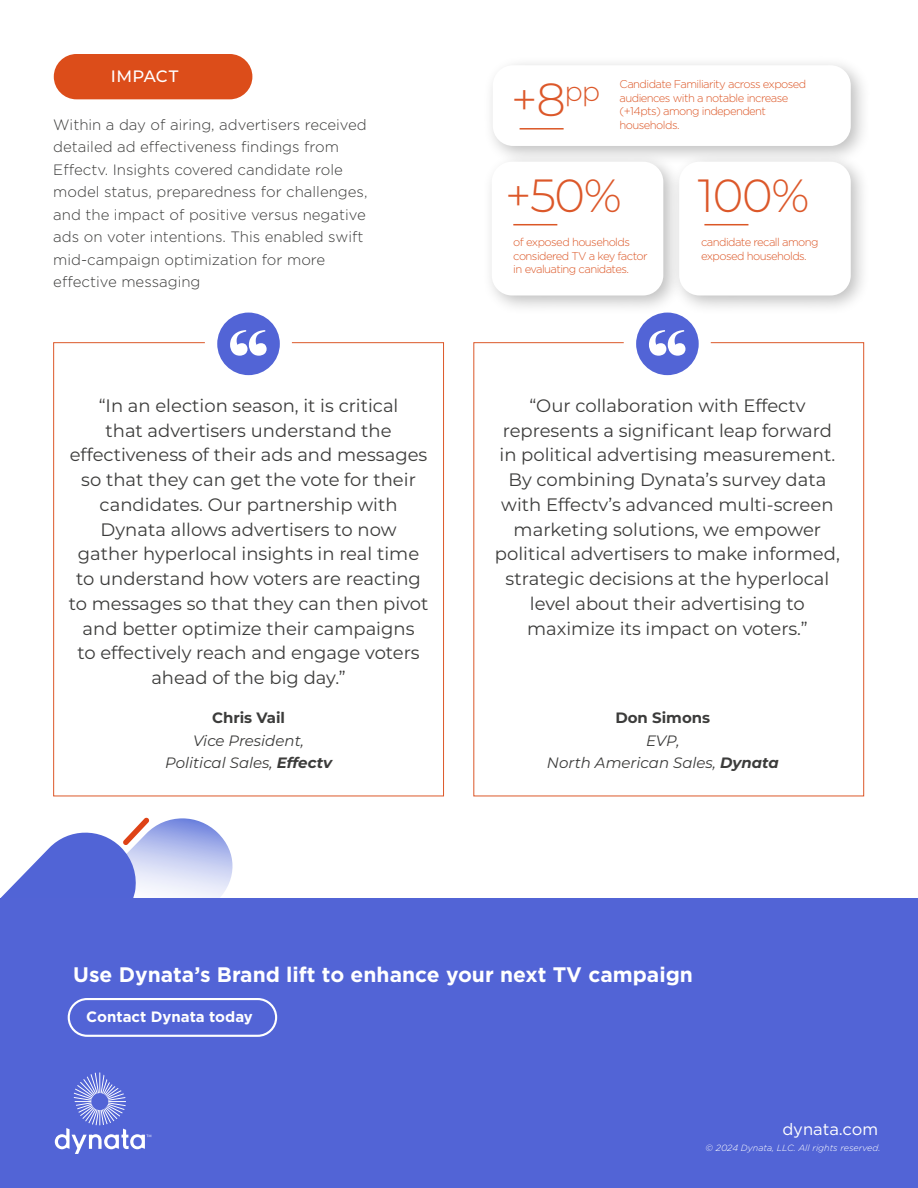
<style>
.page{position:relative;width:918px;height:1188px;background:#fff}
.page>*{position:absolute;margin:0;border:0;box-sizing:border-box;transform-origin:0 0}
.t1{font:500 134.4px "Big Caslon";color:#fff}
.t2{font:300 46.5px "Montserrat";color:#dc582a}
.t3{font:700 21px "Gotham";color:#fff}
.t4{font:18px/24.8px "Montserrat";color:#3c3c3b;text-align:center}
.t5{font:16.5px "Gotham";color:#fff}
.t6{font:500 16.5px "Montserrat";letter-spacing:.015em;color:#fff}
.t7{font:300 15px/22.5px "Gotham";color:#3c3c3b}
.t8{font:italic 15px/22.5px "Montserrat";color:#3c3c3b;text-align:center}
.t9{font:700 15px "Gotham";color:#fff}
.t10{font:700 15px "Montserrat";color:#3c3c3b}
.t11{font:300 11.25px/13.5px "Gotham";letter-spacing:-.05em;color:#dc5727}
.t12{font:italic 300 9px "Gotham";color:#fff}
.s1{font-weight:100}
</style>
<div class="page">
<div style="left:636px;top:313px;width:63px;height:62px;background:#5264d6;border-radius:50%"></div>
<svg style="left:0;top:818px;width:237px;height:81px"></svg>
<div style="left:482px;top:55px;width:389px;height:111px;background:#000;opacity:.26"></div>
<div style="left:493px;top:65px;width:358px;height:81px;background:#fff;border-radius:20px"></div>
<div style="left:481px;top:151px;width:202px;height:165px;background:#000;opacity:.26"></div>
<div style="left:492px;top:162px;width:171px;height:134px;background:#fff;border-radius:20px"></div>
<div style="left:669px;top:151px;width:202px;height:165px;background:#000;opacity:.26"></div>
<div style="left:679px;top:162px;width:172px;height:134px;background:#fff;border-radius:20px"></div>
<div style="left:0;top:899px;width:918px;height:289px;background:#5264d6"></div>
<div style="left:68px;top:998px;width:209px;height:39px;border:2px solid #fff;border-radius:18px"></div>
<svg style="left:55px;top:1072px;width:96px;height:82px"></svg>
<div style="left:217px;top:313px;width:63px;height:62px;background:#5264d6;border-radius:50%"></div>
<div style="left:54px;top:54px;width:198px;height:45px;background:#dc4d1a;border-radius:23px"></div>
<hr style="left:704px;top:224px;width:44px;height:1px;background:#db5726">
<hr style="left:513px;top:224px;width:44px;height:1px;background:#db5726">
<hr style="left:520px;top:128px;width:44px;height:2px;background:#db5726">
<p class="t6" style="left:111px;top:65px;width:69px">IMPACT</p>
<p class="t7" style="left:53px;top:113px;width:316px">Within a day of airing, advertisers received detailed ad effectiveness findings from Effectv. Insights covered candidate role model status, preparedness for challenges, and the impact of positive versus negative ads on voter intentions. This enabled swift mid-campaign optimization for more effective messaging</p>
<h1 class="t1" style="left:232px;top:269px;width:37px">“</h1>
<p class="t4" style="left:99px;top:392px;width:301px">“In an election season, it is critical that advertisers understand the</p>
<p class="t4" style="left:69px;top:442px;width:361px">effectiveness of their ads and messages so that they can get the vote for their candidates. Our partnership with Dynata allows advertisers to now gather hyperlocal insights in real time to understand how voters are reacting to messages so that they can then pivot and better optimize their campaigns<br>to effectively reach and engage voters ahead of the big day.”</p>
<p class="t10" style="left:212px;top:707px;width:75px">Chris Vail</p>
<p class="t8" style="left:165px;top:729px;width:168px">Vice President,<br>Political Sales, <span class="s1">Effectv</span></p>
<h2 class="t2" style="left:511px;top:68px;width:90px">+8<sup>pp</sup></h2>
<p class="t11" style="left:620px;top:77px;width:188px">Candidate Familiarity across exposed audiences with a notable increase (+14pts) among independent households.</p>
<h2 class="t2" style="left:505px;top:164px;width:118px">+50%</h2>
<p class="t11" style="left:513px;top:235px;width:136px">of exposed households considered TV a key factor in evaluating canidates.</p>
<h2 class="t2" style="left:698px;top:164px;width:113px">100%</h2>
<p class="t11" style="left:701px;top:235px;width:119px">candidate recall among exposed households.</p>
<h1 class="t1" style="left:651px;top:269px;width:37px">“</h1>
<p class="t4" style="left:495px;top:392px;width:346px">“Our collaboration with Effectv represents a significant leap forward in political advertising measurement.<br>By combining Dynata’s survey data with Effectv’s advanced multi-screen marketing solutions, we empower political advertisers to make informed, strategic decisions at the hyperlocal level about their advertising to maximize its impact on voters.”</p>
<p class="t10" style="left:615px;top:707px;width:96px">Don Simons</p>
<p class="t8" style="left:547px;top:729px;width:233px">EVP,<br>North American Sales, <span class="s1">Dynata</span></p>
<p class="t3" style="left:73px;top:960px;width:621px">Use Dynata’s Brand lift to enhance your next TV campaign</p>
<p class="t9" style="left:86px;top:1007px;width:168px">Contact Dynata today</p>
<p class="t5" style="left:782px;top:1119px;width:97px">dynata.com</p>
<p class="t12" style="left:706px;top:1142px;width:176px">© 2024 Dynata, LLC. All rights reserved.</p>
</div>
